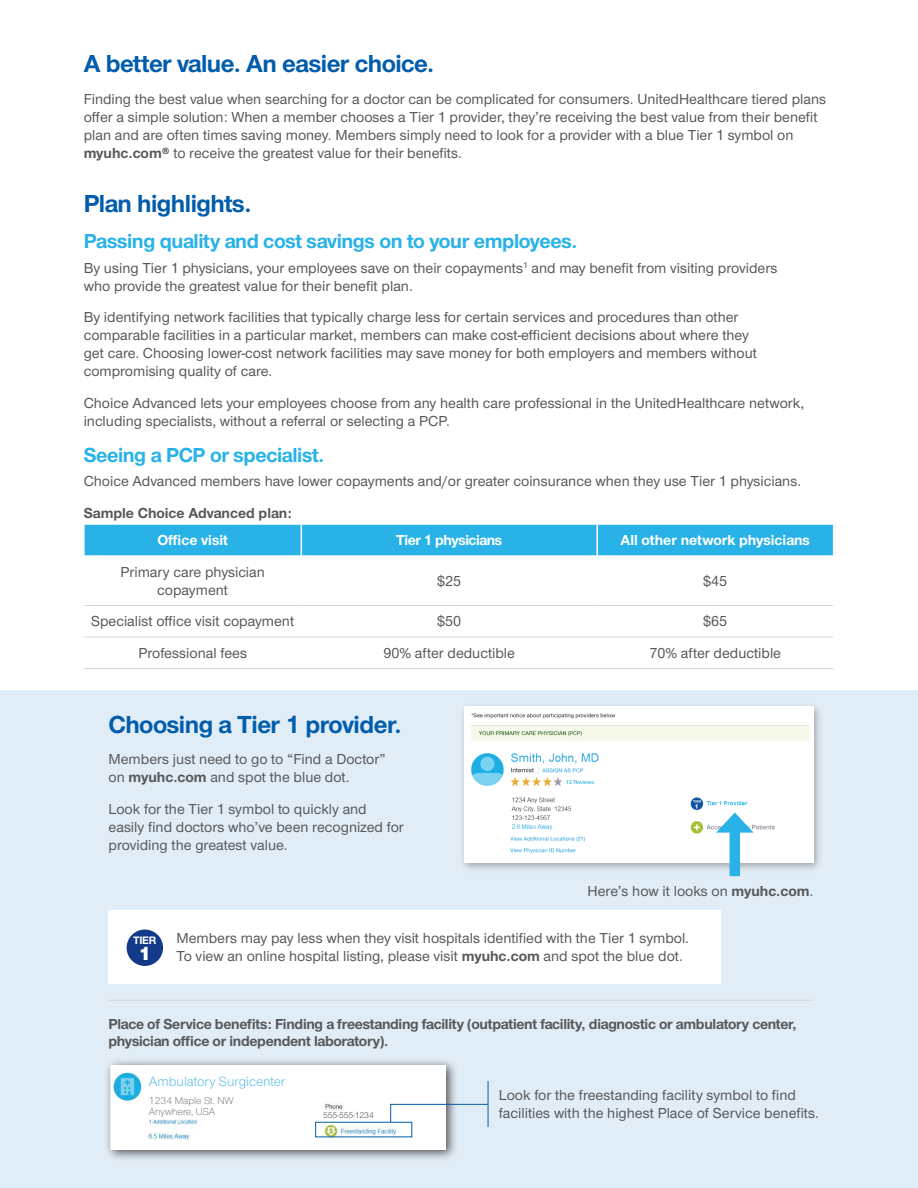
<style>
.page{position:relative;width:918px;height:1188px;background:#fff}
.page>*{position:absolute;margin:0;border:0;box-sizing:border-box;transform-origin:0 0}
.headline{font:700 25.5px "UHC Sans";letter-spacing:-.02em;color:#015dac}
.subhead{font:700 21px "UHC Sans";letter-spacing:-.02em;color:#29b2e7}
.t1{font:900 19.35px "UHC Sans";color:#fff}
.copy{font:500 15px/18px "UHC Sans";color:#57585a}
.sub_2{font:700 15px/16.5px "UHC Sans";letter-spacing:-.02em;color:#57585a}
.body_copy{font:500 15px/18px "UHC Sans";color:#57585a}
.t2{font:700 15px "UHC Sans";color:#fff}
.sample_line{font:700 15px "UHC Sans";color:#57585a}
.t3{font:700 15px "UHC Sans";letter-spacing:-.03em;color:#fff}
.body_copy-2{font:13.8px "UHC Sans";color:#63bfeb}
.t4{font:700 11.25px "UHC Sans";color:#fff}
.body_copy-3{font:300 10.35px/10.4px "UHC Sans";color:#57585a}
.Paragraph_Style_2{font:8.7px "UHC Sans";letter-spacing:-.02em;color:#57585a}
.s1{font-weight:700}
</style>
<div class="page">
<div style="left:0;top:690px;width:918px;height:498px;background:#e1edf6"></div>
<div style="left:85px;top:525px;width:748px;height:30px;background:#29b2e7"></div>
<hr style="left:84px;top:605px;width:217px;height:1px;background:#cfd5d9">
<hr style="left:301px;top:605px;width:296px;height:1px;background:#cfd5d9">
<hr style="left:597px;top:605px;width:236px;height:1px;background:#cfd5d9">
<hr style="left:84px;top:637px;width:217px;height:1px;background:#cfd5d9">
<hr style="left:301px;top:637px;width:296px;height:1px;background:#cfd5d9">
<hr style="left:597px;top:637px;width:236px;height:1px;background:#cfd5d9">
<hr style="left:301px;top:525px;width:1px;height:30px;background:#fff">
<hr style="left:596px;top:525px;width:2px;height:30px;background:#fff">
<hr style="left:84px;top:668px;width:217px;height:1px;background:#cfd5d9">
<hr style="left:301px;top:668px;width:296px;height:1px;background:#cfd5d9">
<hr style="left:597px;top:668px;width:237px;height:1px;background:#cfd5d9">
<div style="left:459px;top:702px;width:364px;height:171px;background:#231f20;opacity:.35"></div>
<img style="left:464px;top:707px;width:349px;height:156px">
<div style="left:730px;top:825px;width:10px;height:51px;background:#29b2e7"></div>
<svg style="left:716px;top:812px;width:38px;height:21px"></svg>
<div style="left:109px;top:910px;width:612px;height:73px;background:#fff"></div>
<div style="left:127px;top:930px;width:36px;height:36px;background:#133a88;border-radius:50%"></div>
<hr style="left:109px;top:1000px;width:704px;height:1px;background:#cfd5d9">
<div style="left:103px;top:1058px;width:355px;height:104px;background:#231f20;opacity:.75"></div>
<img style="left:109px;top:1065px;width:336px;height:85px">
<div style="left:145px;top:1071px;width:84px;height:47px;background:#fff"></div>
<div style="left:322px;top:1111px;width:48px;height:8px;background:#fff"></div>
<svg style="left:390px;top:1104px;width:98px;height:19px"></svg>
<hr style="left:488px;top:1081px;width:1px;height:46px;background:#015dac">
<p class="headline" style="left:84px;top:47px;width:352px">A better value. An easier choice.</p>
<p class="copy" style="left:84px;top:89px;width:744px">Finding the best value when searching for a doctor can be complicated for consumers. UnitedHealthcare tiered plans offer a simple solution: When a member chooses a Tier 1 provider, they’re receiving the best value from their benefit plan and are often times saving money. Members simply need to look for a provider with a blue Tier 1 symbol on <span class="s1">myuhc.com®</span> to receive the greatest value for their benefits.</p>
<p class="headline" style="left:84px;top:186px;width:169px">Plan highlights.</p>
<p class="subhead" style="left:84px;top:227px;width:495px">Passing quality and cost savings on to your employees.</p>
<p class="copy" style="left:84px;top:258px;width:695px">By using Tier 1 physicians, your employees save on their copayments<sup>1</sup> and may benefit from visiting providers who provide the greatest value for their benefit plan.</p>
<p class="copy" style="left:84px;top:307px;width:675px">By identifying network facilities that typically charge less for certain services and procedures than other comparable facilities in a particular market, members can make cost-efficient decisions about where they get care. Choosing lower-cost network facilities may save money for both employers and members without compromising quality of care.</p>
<p class="copy" style="left:84px;top:393px;width:722px">Choice Advanced lets your employees choose from any health care professional in the UnitedHealthcare network, including specialists, without a referral or selecting a PCP.</p>
<p class="subhead" style="left:84px;top:440px;width:242px">Seeing a PCP or specialist.</p>
<p class="copy" style="left:84px;top:472px;width:719px">Choice Advanced members have lower copayments and/or greater coinsurance when they use Tier 1 physicians.</p>
<p class="sample_line" style="left:84px;top:503px;width:210px">Sample Choice Advanced plan:</p>
<p class="t2" style="left:157px;top:530px;width:72px">Office visit</p>
<p class="t3" style="left:396px;top:530px;width:107px">Tier 1 physicians</p>
<p class="t2" style="left:621px;top:530px;width:191px">All other network physicians</p>
<p class="copy" style="left:120px;top:562px;width:146px;text-align:center">Primary care physician copayment</p>
<p class="copy" style="left:437px;top:571px;width:25px">$25</p>
<p class="copy" style="left:703px;top:571px;width:25px">$45</p>
<p class="copy" style="left:91px;top:612px;width:205px">Specialist office visit copayment</p>
<p class="copy" style="left:437px;top:612px;width:25px">$50</p>
<p class="copy" style="left:703px;top:612px;width:25px">$65</p>
<p class="copy" style="left:138px;top:643px;width:110px">Professional fees</p>
<p class="copy" style="left:383px;top:643px;width:133px">90% after deductible</p>
<p class="copy" style="left:650px;top:643px;width:133px">70% after deductible</p>
<p class="headline" style="left:109px;top:707px;width:294px">Choosing a Tier 1 provider.</p>
<p class="copy" style="left:109px;top:750px;width:279px">Members just need to go to “Find a Doctor” on <span class="s1">myuhc.com</span> and spot the blue dot.</p>
<p class="copy" style="left:109px;top:799px;width:297px">Look for the Tier 1 symbol to quickly and easily find doctors who’ve been recognized for providing the greatest value.</p>
<p class="t4" style="left:133px;top:933px;width:25px">TIER</p>
<p class="t1" style="left:139px;top:940px;width:13px">1</p>
<p class="copy" style="left:588px;top:881px;width:227px">Here’s how it looks on <span class="s1">myuhc.com</span>.</p>
<p class="copy" style="left:177px;top:929px;width:514px">Members may pay less when they visit hospitals identified with the Tier 1 symbol.<br>To view an online hospital listing, please visit <span class="s1">myuhc.com</span> and spot the blue dot.</p>
<p class="sub_2" style="left:109px;top:1016px;width:690px">Place of Service benefits: Finding a freestanding facility (outpatient facility, diagnostic or ambulatory center, physician office or independent laboratory).</p>
<p class="body_copy-2" style="left:149px;top:1072px;width:138px">Ambulatory Surgicenter</p>
<p class="body_copy-3" style="left:149px;top:1095px;width:86px">1234 Maple St. NW<br>Anywhere, USA</p>
<p class="body_copy" style="left:499px;top:1085px;width:322px">Look for the freestanding facility symbol to find facilities with the highest Place of Service benefits.</p>
<p class="Paragraph_Style_2" style="left:323px;top:1109px;width:52px">555-555-1234</p>
</div>
